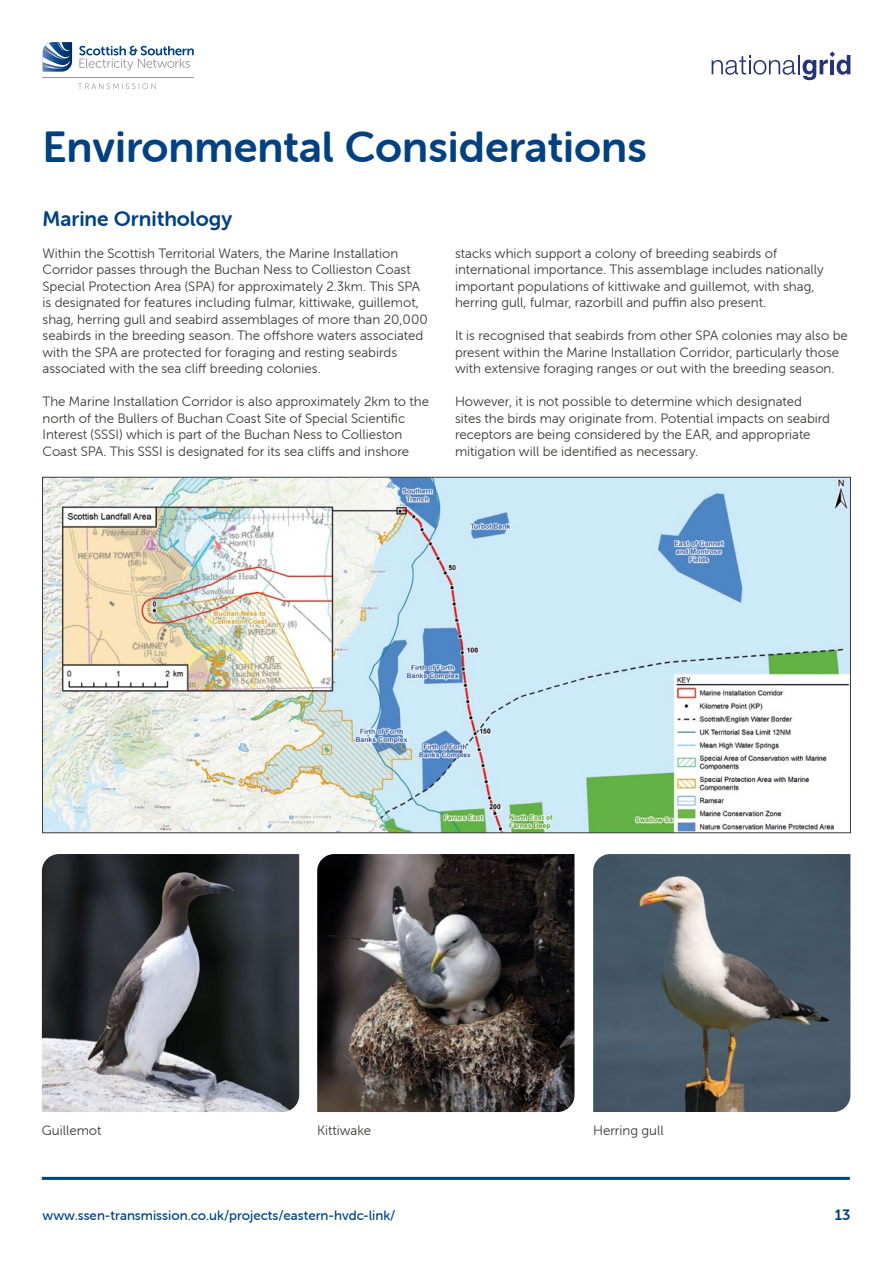
<style>
.page{position:relative;width:893px;height:1263px;background:#fff}
.page>*{position:absolute;margin:0;border:0;box-sizing:border-box;transform-origin:0 0}
.t1{font:43.5px "Museo Sans Rounded 700";color:#004182}
.t2{font:21px "Museo Sans Rounded 700";color:#004182}
.t3{font:15px "Museo Sans Rounded 700";color:#004182}
.t4{font:13.5px/16.5px "Museo Sans Rounded 300";color:#3c3c3b}
.t5{font:13.5px "Museo Sans Rounded 500";color:#004182}
</style>
<div class="page">
<hr style="left:42px;top:1177px;width:808px;height:3px;background:#004182">
<svg style="left:712px;top:52px;width:138px;height:28px"></svg>
<svg style="left:43px;top:42px;width:29px;height:30px"></svg>
<svg style="left:79px;top:46px;width:115px;height:25px"></svg>
<hr style="left:43px;top:77px;width:151px;height:1px;background:#94969a">
<svg style="left:78px;top:83px;width:78px;height:6px"></svg>
<img style="left:44px;top:479px;width:805px;height:352px">
<img style="left:317px;top:854px;width:257px;height:258px">
<img style="left:42px;top:854px;width:257px;height:258px">
<img style="left:593px;top:854px;width:257px;height:258px">
<h1 class="t1" style="left:43px;top:122px;width:606px">Environmental Considerations</h1>
<h2 class="t2" style="left:43px;top:207px;width:191px">Marine Ornithology</h2>
<p class="t4" style="left:43px;top:245px;width:387px">Within the Scottish Territorial Waters, the Marine Installation Corridor passes through the Buchan Ness to Collieston Coast Special Protection Area (SPA) for approximately 2.3km. This SPA is designated for features including fulmar, kittiwake, guillemot, shag, herring gull and seabird assemblages of more than 20,000 seabirds in the breeding season. The offshore waters associated with the SPA are protected for foraging and resting seabirds associated with the sea cliff breeding colonies.</p>
<p class="t4" style="left:43px;top:393px;width:388px">The Marine Installation Corridor is also approximately 2km to the north of the Bullers of Buchan Coast Site of Special Scientific Interest (SSSI) which is part of the Buchan Ness to Collieston Coast SPA. This SSSI is designated for its sea cliffs and inshore</p>
<p class="t4" style="left:455px;top:245px;width:370px">stacks which support a colony of breeding seabirds of international importance. This assemblage includes nationally important populations of kittiwake and guillemot, with shag, herring gull, fulmar, razorbill and puffin also present.</p>
<p class="t4" style="left:455px;top:327px;width:394px">It is recognised that seabirds from other SPA colonies may also be present within the Marine Installation Corridor, particularly those with extensive foraging ranges or out with the breeding season.</p>
<p class="t4" style="left:455px;top:393px;width:377px">However, it is not possible to determine which designated sites the birds may originate from. Potential impacts on seabird receptors are being considered by the EAR, and appropriate mitigation will be identified as necessary.</p>
<p class="t4" style="left:42px;top:1122px;width:61px">Guillemot</p>
<p class="t4" style="left:317px;top:1122px;width:55px">Kittiwake</p>
<p class="t4" style="left:593px;top:1122px;width:72px">Herring gull</p>
<p class="t5" style="left:43px;top:1208px;width:355px">www.ssen-transmission.co.uk/projects/eastern-hvdc-link/</p>
<p class="t3" style="left:835px;top:1207px;width:17px">13</p>
</div>
